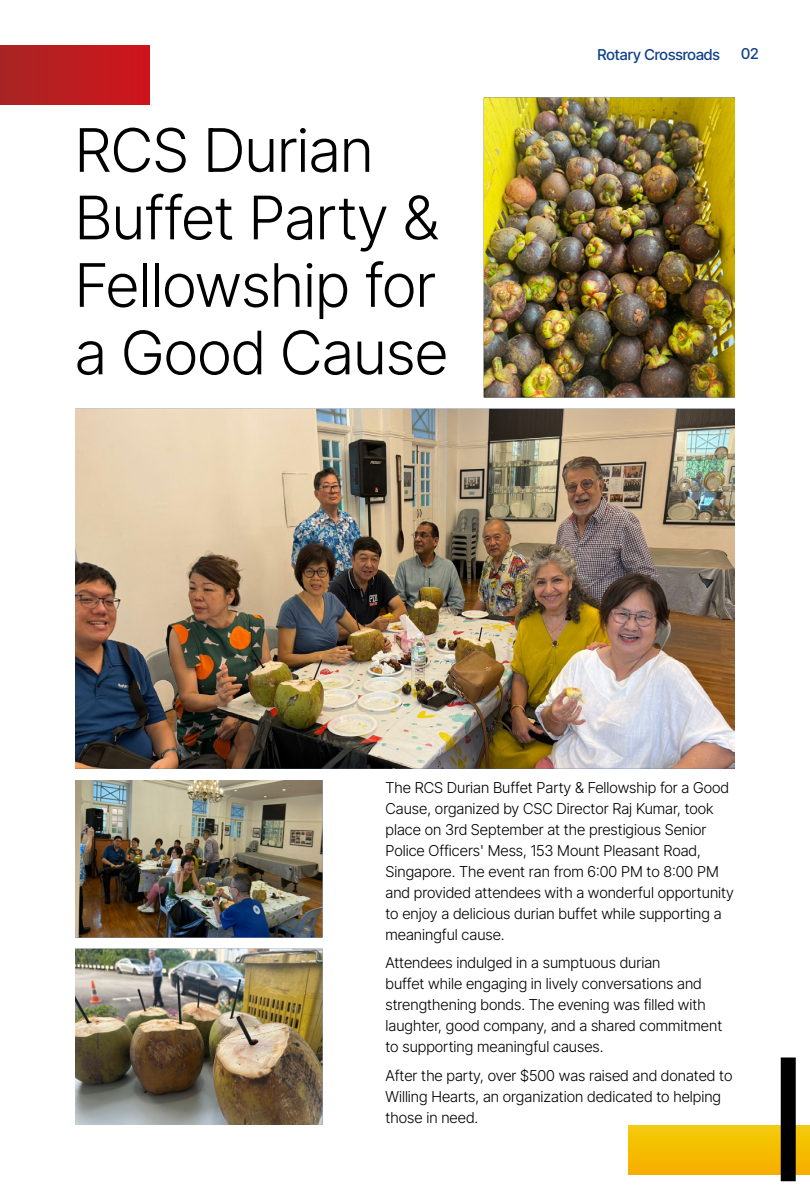
<style>
.page{position:relative;width:810px;height:1200px;background:#fff}
.page>*{position:absolute;margin:0;border:0;box-sizing:border-box;transform-origin:0 0}
.t1{font:300 60px/67.5px "Inter Tight";color:#000}
.t2{font:300 15px/21px "Inter Tight";color:#000}
.t3{font:500 15px "Inter Tight";color:#0f4287}
</style>
<div class="page">
<svg style="left:0;top:45px;width:150px;height:60px;background:#bb1c1f"></svg>
<div style="left:628px;top:1125px;width:182px;height:49px;background:linear-gradient(to bottom,#f2cc0b,#f6ad00)"></div>
<div style="left:781px;top:1058px;width:15px;height:123px;background:#000"></div>
<img style="left:75px;top:409px;width:660px;height:360px">
<img style="left:484px;top:98px;width:251px;height:300px">
<img style="left:75px;top:780px;width:247px;height:158px">
<img style="left:75px;top:949px;width:247px;height:176px">
<h1 class="t1" style="left:75px;top:115px;width:374px">RCS Durian<br>Buffet Party &amp;<br>Fellowship for a Good Cause</h1>
<p class="t3" style="left:598px;top:44px;width:124px">Rotary Crossroads</p>
<p class="t3" style="left:741px;top:43px;width:19px">02</p>
<p class="t2" style="left:386px;top:777px;width:350px">The RCS Durian Buffet Party &amp; Fellowship for a Good Cause, organized by CSC Director Raj Kumar, took place on 3rd September at the prestigious Senior Police Officers' Mess, 153 Mount Pleasant Road, Singapore. The event ran from 6:00 PM to 8:00 PM and provided attendees with a wonderful opportunity to enjoy a delicious durian buffet while supporting a meaningful cause.</p>
<p class="t2" style="left:386px;top:952px;width:338px">Attendees indulged in a sumptuous durian<br>buffet while engaging in lively conversations and strengthening bonds. The evening was filled with laughter, good company, and a shared commitment to supporting meaningful causes.</p>
<p class="t2" style="left:386px;top:1065px;width:348px">After the party, over $500 was raised and donated to<br>Willing Hearts, an organization dedicated to helping those in need.</p>
</div>
